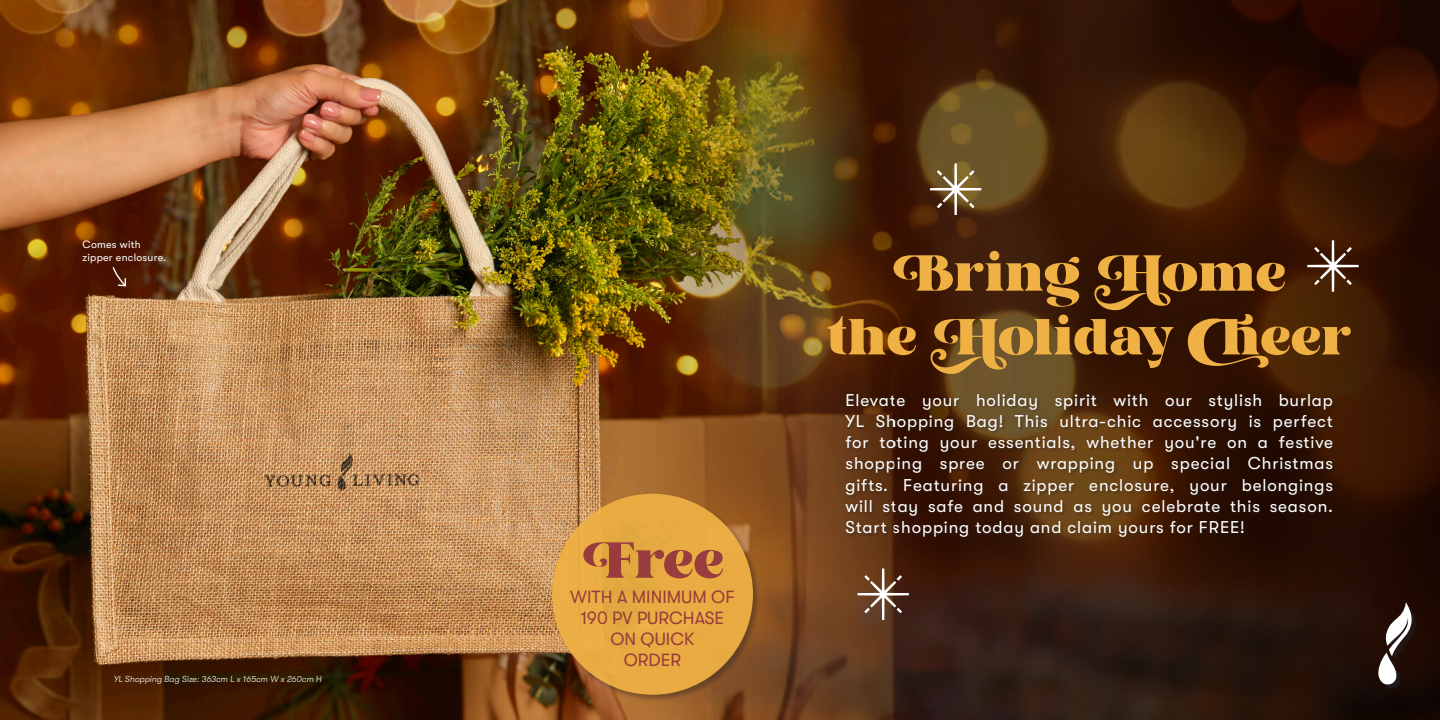
<style>
.page{position:relative;width:1440px;height:720px;background:#fff}
.page>*{position:absolute;margin:0;border:0;box-sizing:border-box;transform-origin:0 0}
.t1{font:50.38px/63.8px "Kaoly Demo";color:#efb144;text-align:center}
.t2{font:50.38px "Kaoly Demo";color:#983c3d}
.t3{font:17.62px/21.2px "GT Walsheim";color:#983c3d;text-align:center}
.t4{font:17px/21.2px "GT Walsheim";letter-spacing:.05em;color:#fff;text-align:justify}
.t5{font:10.62px/12.6px "GT Walsheim";letter-spacing:.025em;color:#fff}
.t6{font:italic 300 8.75px "GT Walsheim";color:#fff}
</style>
<div class="page">
<img style="left:0;top:0;width:612px;height:720px">
<img style="left:612px;top:0;width:828px;height:720px">
<div style="left:845px;top:393px;width:492px;height:148px;background:#231f20;opacity:.45"></div>
<svg style="left:858px;top:568px;width:51px;height:52px;background:#765541"></svg>
<svg style="left:930px;top:163px;width:51px;height:52px;background:#816945"></svg>
<img style="left:1050px;top:0;width:390px;height:372px">
<div style="left:551px;top:493px;width:210px;height:209px;background:#231f20;opacity:.39"></div>
<div style="left:552px;top:494px;width:201px;height:201px;background:#efb144;border-radius:50%"></div>
<div style="left:1379px;top:604px;width:39px;height:86px;background:#231f20;opacity:.75"></div>
<svg style="left:1378px;top:602px;width:39px;height:83px"></svg>
<svg style="left:112px;top:266px;width:15px;height:22px"></svg>
<p class="t5" style="left:82px;top:238px;width:85px">Comes with zipper enclosure.</p>
<p class="t6" style="left:114px;top:674px;width:209px">YL Shopping Bag Size: 363cm L x 165cm W x 260cm H</p>
<p class="t2" style="left:582px;top:522px;width:143px">Free</p>
<p class="t3" style="left:570px;top:586px;width:166px">WITH A MINIMUM OF<br>190 PV PURCHASE<br>ON QUICK<br>ORDER</p>
<p class="t1" style="left:827px;top:243px;width:527px">Bring Home<br>the Holiday Cheer</p>
<p class="t4" style="left:846px;top:389px;width:489px">Elevate your holiday spirit with our stylish burlap YL Shopping Bag! This ultra-chic accessory is perfect for toting your essentials, whether you're on a festive shopping spree or wrapping up special Christmas gifts. Featuring a zipper enclosure, your belongings will stay safe and sound as you celebrate this season.<br>Start shopping today and claim yours for FREE!</p>
</div>
